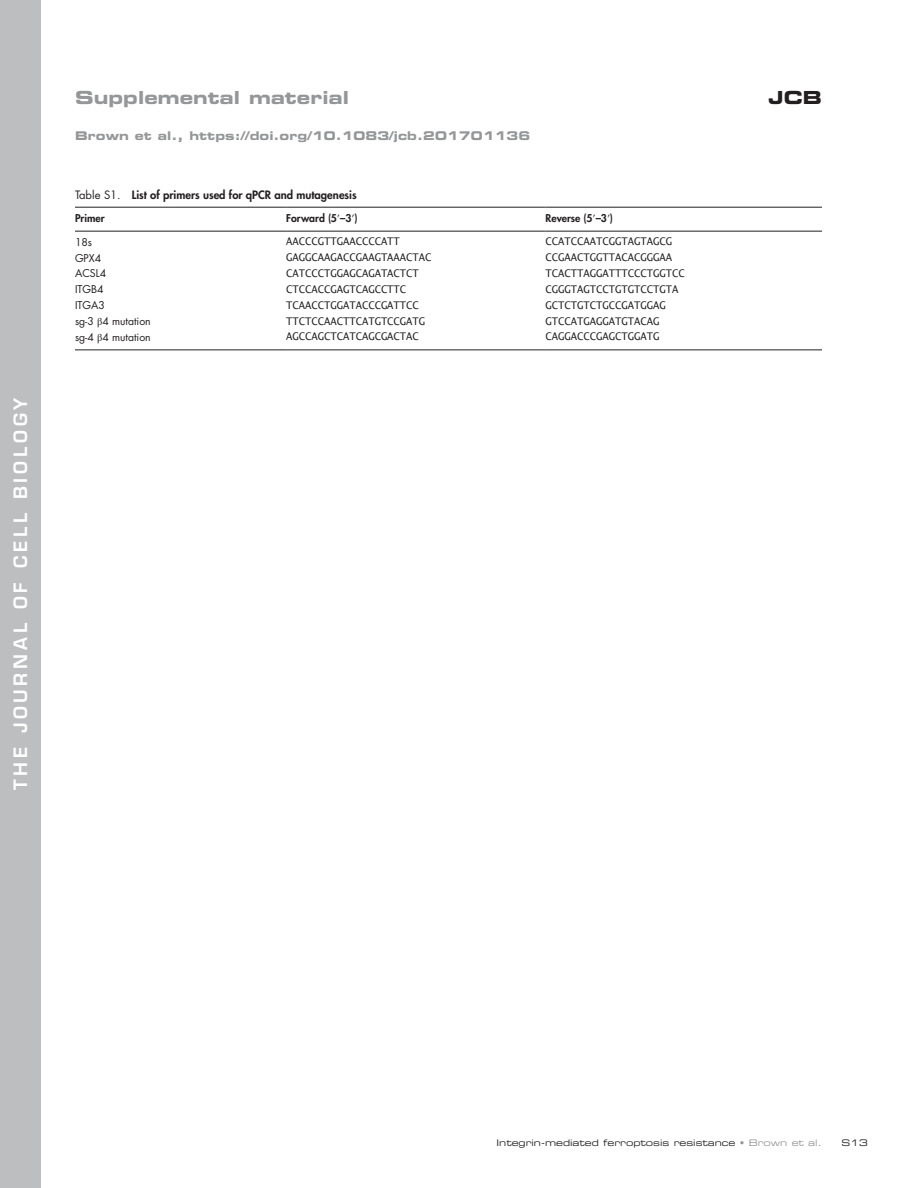
<style>
.page{position:relative;width:918px;height:1188px;background:#fff}
.page>*{position:absolute;margin:0;border:0;box-sizing:border-box;transform-origin:0 0}
.t1{font:600 18px "Eurostile LT Std";letter-spacing:.205em;color:#fff}
.t2{font:18px "Eurostile LT Std Bold Ex 2";letter-spacing:.005em;color:#949698}
.t3{font:18px "Eurostile LT Std Bold Ex 2";color:#231f20}
.t4{font:12px "Eurostile LT Std Bold Ex 2";letter-spacing:.005em;color:#949698}
.t5{font:800 11.25px "Futura Std";color:#231f20}
.t6{font:10.5px "Lucida Sans Typewriter Std";color:#231f20}
.t7{font:10.5px "Futura Std";color:#231f20}
.t8{font:800 10.5px "Futura Std";color:#231f20}
.t9{font:9px "Eurostile LT Std Ex 2";color:#231f20}
.s1{font-weight:400}
.s2{font-family:"STIX General";font-weight:700}
.s3{font-family:"STIX General"}
.s4{color:#949698}
</style>
<div class="page">
<div style="left:0;top:0;width:40px;height:1188px;background:#bcbec0"></div>
<hr style="left:75px;top:207px;width:211px;height:1px;background:#231f20">
<hr style="left:75px;top:231px;width:211px;height:1px;background:#231f20">
<hr style="left:286px;top:207px;width:260px;height:1px;background:#231f20">
<hr style="left:286px;top:231px;width:260px;height:1px;background:#231f20">
<hr style="left:546px;top:207px;width:276px;height:1px;background:#231f20">
<hr style="left:546px;top:231px;width:276px;height:1px;background:#231f20">
<hr style="left:75px;top:350px;width:211px;height:1px;background:#231f20">
<hr style="left:286px;top:350px;width:260px;height:1px;background:#231f20">
<hr style="left:546px;top:350px;width:276px;height:1px;background:#231f20">
<h1 class="t1" style="left:9px;top:790px;width:395px;rotate:-90deg">THE JOURNAL OF CELL BIOLOGY</h1>
<h1 class="t2" style="left:75px;top:85px;width:275px">Supplemental material</h1>
<p class="t4" style="left:75px;top:127px;width:457px">Brown et al., https://doi.org/10.1083/jcb.201701136</p>
<p class="t5" style="left:75px;top:187px;width:283px"><span class="s1">Table S1.</span> List of primers used for qPCR and mutagenesis</p>
<p class="t8" style="left:75px;top:211px;width:31px">Primer</p>
<p class="t8" style="left:286px;top:211px;width:73px">Forward (5<span class="s2">′</span>–3<span class="s2">′</span>)</p>
<p class="t8" style="left:546px;top:211px;width:69px">Reverse (5<span class="s2">′</span>–3<span class="s2">′</span>)</p>
<p class="t7" style="left:75px;top:235px;width:19px">18s</p>
<p class="t6" style="left:286px;top:236px;width:115px">AACCCGTTGAACCCCATT</p>
<p class="t6" style="left:546px;top:236px;width:128px">CCATCCAATCGGTAGTAGCG</p>
<p class="t7" style="left:75px;top:251px;width:28px">GPX4</p>
<p class="t6" style="left:286px;top:251px;width:147px">GAGGCAAGACCGAAGTAAACTAC</p>
<p class="t6" style="left:546px;top:251px;width:128px">CCGAACTGGTTACACGGGAA</p>
<p class="t7" style="left:75px;top:267px;width:33px">ACSL4</p>
<p class="t6" style="left:286px;top:267px;width:134px">CATCCCTGGAGCAGATACTCT</p>
<p class="t6" style="left:546px;top:267px;width:141px">TCACTTAGGATTTCCCTGGTCC</p>
<p class="t7" style="left:75px;top:283px;width:30px">ITGB4</p>
<p class="t6" style="left:286px;top:283px;width:122px">CTCCACCGAGTCAGCCTTC</p>
<p class="t6" style="left:546px;top:283px;width:134px">CGGGTAGTCCTGTGTCCTGTA</p>
<p class="t7" style="left:75px;top:299px;width:31px">ITGA3</p>
<p class="t6" style="left:286px;top:299px;width:134px">TCAACCTGGATACCCGATTCC</p>
<p class="t6" style="left:546px;top:299px;width:122px">GCTCTGTCTGCCGATGGAG</p>
<p class="t7" style="left:75px;top:314px;width:77px">sg-3 <span class="s3">β</span>4 mutation</p>
<p class="t6" style="left:286px;top:315px;width:141px">TTCTCCAACTTCATGTCCGATG</p>
<p class="t6" style="left:546px;top:315px;width:115px">GTCCATGAGGATGTACAG</p>
<p class="t7" style="left:75px;top:330px;width:77px">sg-4 <span class="s3">β</span>4 mutation</p>
<p class="t6" style="left:286px;top:331px;width:134px">AGCCAGCTCATCAGCGACTAC</p>
<p class="t6" style="left:546px;top:331px;width:115px">CAGGACCCGAGCTGGATG</p>
<h1 class="t3" style="left:769px;top:84px;width:55px">JCB</h1>
<p class="t9" style="left:497px;top:1136px;width:327px">Integrin-mediated ferroptosis resistance <span class="s4">• B rown et al.</span></p>
<p class="t9" style="left:842px;top:1136px;width:28px">S13</p>
</div>
